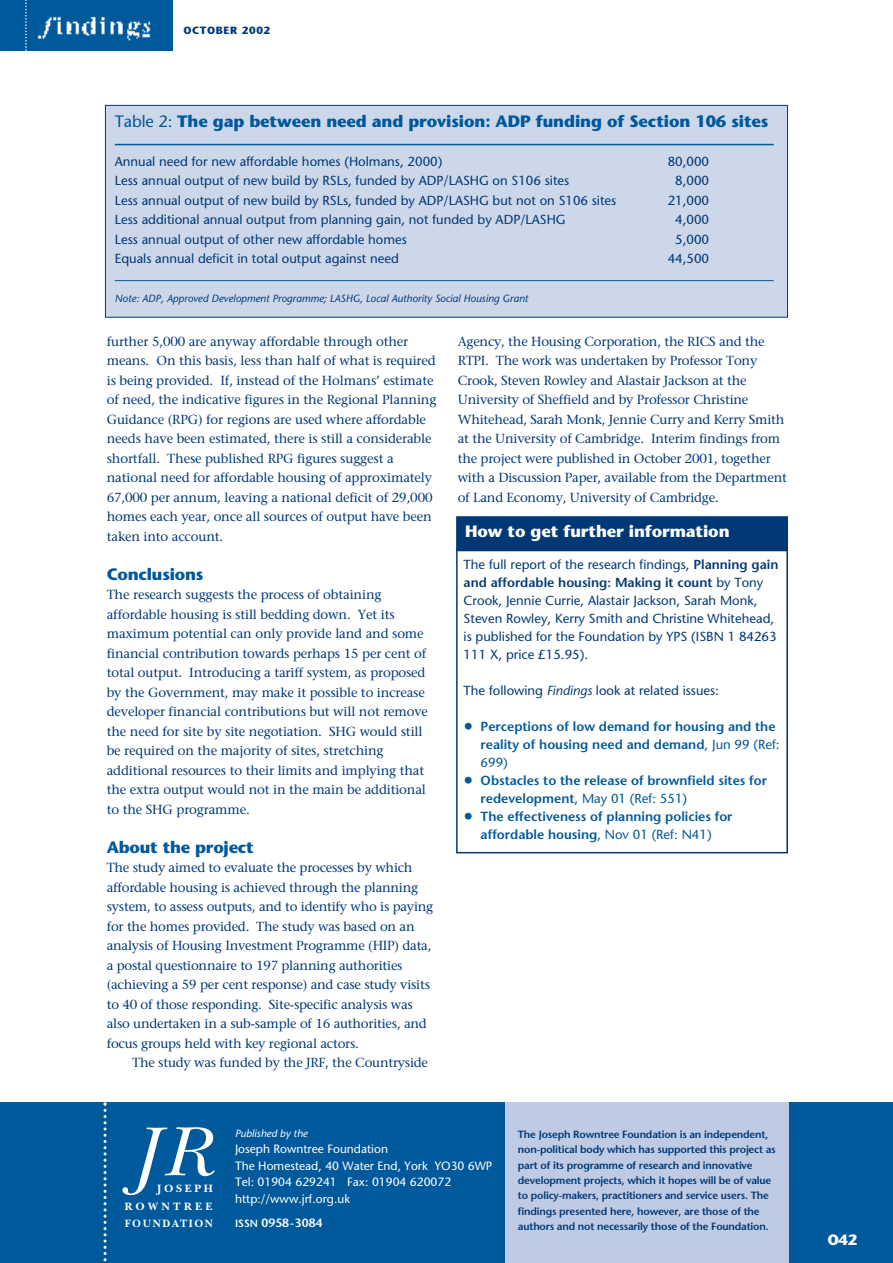
<style>
.page{position:relative;width:893px;height:1263px;background:#fff}
.page>*{position:absolute;margin:0;border:0;box-sizing:border-box;transform-origin:0 0}
.t1{font:700 16.5px "Stone Sans";letter-spacing:-.005em;color:#00599b}
.t2{font:700 16.5px "Stone Sans";letter-spacing:-.005em;color:#fff}
.t3{font:700 15px "Stone Sans";color:#fff}
.t4{font:13.2px/19.5px "Stone Serif";letter-spacing:-.01em;color:#003876}
.t5{font:13.2px/18px "Stone Sans";color:#003876}
.t6{font:600 13.2px/18px "Stone Sans";color:#00599b}
.t7{font:12px/16.5px "Stone Sans";color:#fff}
.t8{font:600 12px "Stone Sans";color:#fff}
.t9{font:700 11.1px/17.5px "New Baskerville";letter-spacing:.24em;color:#fff;text-align:justify}
.t10{font:600 10.5px/15.5px "Stone Sans";letter-spacing:-.015em;color:#003876}
.t11{font:italic 10.5px "Stone Sans";color:#003876}
.t12{font:italic 10.5px "Stone Sans";color:#fff}
.t13{font:700 10.5px "Stone Sans";letter-spacing:.065em;color:#003876}
.s1{font-weight:400}
.s2{font-weight:600}
.s3{font-style:italic}
.s4{font-weight:400;font-size:19.5px}
.s5{font-size:10.5px}
</style>
<div class="page">
<div style="left:0;top:1102px;width:892px;height:161px;background:#00599b"></div>
<svg style="left:122px;top:1127px;width:93px;height:68px"></svg>
<div style="left:506px;top:1102px;width:283px;height:161px;background:#bfcbe4"></div>
<svg style="left:104px;top:1102px;width:2px;height:161px"></svg>
<div style="left:0;top:0;width:173px;height:50px;background:#00599b"></div>
<img style="left:37px;top:16px;width:114px;height:25px">
<svg style="left:25px;top:0;width:2px;height:51px"></svg>
<div style="left:456px;top:548px;width:332px;height:305px;border:2px solid #003876"></div>
<div style="left:457px;top:517px;width:330px;height:34px;background:#003876"></div>
<div style="left:456px;top:516px;width:332px;height:35px;border:2px solid #003876"></div>
<div style="left:105px;top:105px;width:682px;height:212px;background:#cdd7ea"></div>
<div style="left:105px;top:105px;width:683px;height:213px;border:1px solid #003876"></div>
<hr style="left:115px;top:144px;width:658px;height:1px;background:#00599b">
<hr style="left:115px;top:280px;width:658px;height:1px;background:#00599b">
<p class="t13" style="left:183px;top:27px;width:88px">OCTOBER 2002</p>
<p class="t1" style="left:115px;top:115px;width:655px"><span class="s1">Table 2:</span> The gap between need and provision: ADP funding of Section 106 sites</p>
<p class="t5" style="left:115px;top:154px;width:329px">Annual need for new affordable homes (Holmans, 2000)</p>
<p class="t5" style="left:667px;top:154px;width:43px">80,000</p>
<p class="t5" style="left:115px;top:173px;width:456px">Less annual output of new build by RSLs, funded by ADP/LASHG on S106 sites</p>
<p class="t5" style="left:675px;top:173px;width:35px">8,000</p>
<p class="t5" style="left:115px;top:193px;width:503px">Less annual output of new build by RSLs, funded by ADP/LASHG but not on S106 sites</p>
<p class="t5" style="left:667px;top:193px;width:43px">21,000</p>
<p class="t5" style="left:115px;top:212px;width:452px">Less additional annual output from planning gain, not funded by ADP/LASHG</p>
<p class="t5" style="left:675px;top:212px;width:35px">4,000</p>
<p class="t5" style="left:115px;top:232px;width:293px">Less annual output of other new affordable homes</p>
<p class="t5" style="left:675px;top:232px;width:35px">5,000</p>
<p class="t5" style="left:115px;top:251px;width:286px">Equals annual deficit in total output against need</p>
<p class="t5" style="left:667px;top:251px;width:43px">44,500</p>
<p class="t11" style="left:115px;top:295px;width:415px">Note: ADP, Approved Development Programme; LASHG, Local Authority Social Housing Grant</p>
<p class="t4" style="left:107px;top:333px;width:331px">further 5,000 are anyway affordable through other means. On this basis, less than half of what is required is being provided. If, instead of the Holmans’ estimate of need, the indicative figures in the Regional Planning Guidance (RPG) for regions are used where affordable needs have been estimated, there is still a considerable shortfall. These published RPG figures suggest a national need for affordable housing of approximately 67,000 per annum, leaving a national deficit of 29,000 homes each year, once all sources of output have been taken into account.</p>
<p class="t1" style="left:107px;top:568px;width:98px">Conclusions</p>
<p class="t4" style="left:107px;top:586px;width:323px">The research suggests the process of obtaining affordable housing is still bedding down. Yet its maximum potential can only provide land and some financial contribution towards perhaps 15 per cent of total output. Introducing a tariff system, as proposed by the Government, may make it possible to increase developer financial contributions but will not remove the need for site by site negotiation. SHG would still be required on the majority of sites, stretching additional resources to their limits and implying that the extra output would not in the main be additional to the SHG programme.</p>
<p class="t1" style="left:107px;top:841px;width:149px">About the project</p>
<p class="t4" style="left:107px;top:859px;width:328px">The study aimed to evaluate the processes by which affordable housing is achieved through the planning system, to assess outputs, and to identify who is paying for the homes provided. The study was based on an analysis of Housing Investment Programme (HIP) data, a postal questionnaire to 197 planning authorities (achieving a 59 per cent response) and case study visits to 40 of those responding. Site-specific analysis was also undertaken in a sub-sample of 16 authorities, and focus groups held with key regional actors.</p>
<p class="t4" style="left:132px;top:1054px;width:297px">The study was funded by the JRF, the Countryside</p>
<p class="t4" style="left:458px;top:333px;width:331px">Agency, the Housing Corporation, the RICS and the RTPI. The work was undertaken by Professor Tony Crook, Steven Rowley and Alastair Jackson at the University of Sheffield and by Professor Christine Whitehead, Sarah Monk, Jennie Curry and Kerry Smith at the University of Cambridge. Interim findings from the project were published in October 2001, together with a Discussion Paper, available from the Department of Land Economy, University of Cambridge.</p>
<p class="t2" style="left:465px;top:525px;width:266px">How to get further information</p>
<p class="t5" style="left:463px;top:556px;width:316px">The full report of the research findings, <span class="s2">Planning gain and affordable housing: Making it count</span> by Tony Crook, Jennie Currie, Alastair Jackson, Sarah Monk, Steven Rowley, Kerry Smith and Christine Whitehead, is published for the Foundation by YPS (ISBN 1 84263<br>111 X, price £15.95).</p>
<p class="t5" style="left:463px;top:682px;width:257px">The following <span class="s3">Findings</span> look at related issues:</p>
<p class="t6" style="left:480px;top:718px;width:300px;text-indent:-17px"><span class="s4">•</span> Perceptions of low demand for housing and the reality of housing need and demand<span class="s1">, Jun 99 (Ref:<br>699)</span></p>
<p class="t6" style="left:480px;top:772px;width:288px;text-indent:-17px"><span class="s4">•</span> Obstacles to the release of brownfield sites for redevelopment<span class="s1">, May 01 (Ref: 551)</span></p>
<p class="t6" style="left:463px;top:808px;width:270px;text-align:center"><span class="s4">•</span> The effectiveness of planning policies for affordable housing<span class="s1">, Nov 01 (Ref: N41)</span></p>
<p class="t9" style="left:125px;top:1181px;width:90px;text-indent:32px">JOSEPH ROWNTREE FOUNDATION</p>
<p class="t12" style="left:235px;top:1129px;width:74px">Published by the</p>
<p class="t7" style="left:235px;top:1142px;width:259px">Joseph Rowntree Foundation<br>The Homestead, 40 Water End, York YO30 6WP<br>Tel: 01904 629241 Fax: 01904 620072 http://www.jrf.org.uk</p>
<p class="t8" style="left:235px;top:1218px;width:89px"><span class="s5">ISSN</span> 0958-3084</p>
<p class="t10" style="left:518px;top:1127px;width:259px">The Joseph Rowntree Foundation is an independent, non-political body which has supported this project as part of its programme of research and innovative development projects, which it hopes will be of value to policy-makers, practitioners and service users. The findings presented here, however, are those of the authors and not necessarily those of the Foundation.</p>
<p class="t3" style="left:827px;top:1234px;width:31px">O42</p>
</div>
